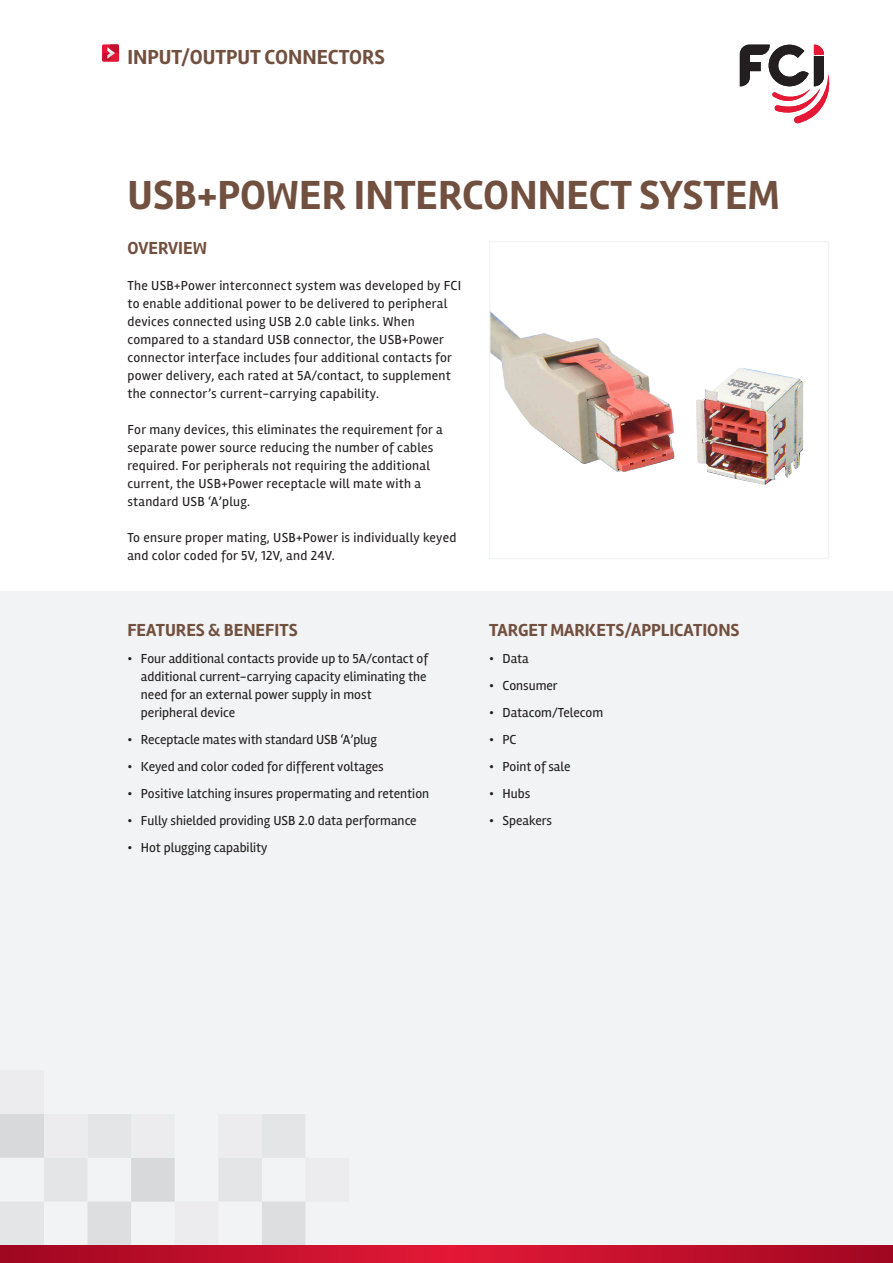
<style>
.page{position:relative;width:893px;height:1263px;background:#fff}
.page>*{position:absolute;margin:0;border:0;box-sizing:border-box;transform-origin:0 0}
.t1{font:700 42px "Rambla";color:#72503f}
.t2{font:700 21px "Rambla";color:#72503f}
.t3{font:700 18px "Rambla";color:#72503f}
.t4{font:13.5px/18px "Rambla";letter-spacing:.015em;color:#231f20}
.t5{font:13.5px "Rambla";letter-spacing:-.01em;color:#231f20}
</style>
<div class="page">
<div style="left:0;top:592px;width:893px;height:671px;background:#f2f3f4"></div>
<div style="left:102px;top:45px;width:17px;height:17px;background:#e51836"></div>
<div style="left:103px;top:53px;width:8px;height:7px;background:#c3112d"></div>
<div style="left:111px;top:45px;width:8px;height:8px;background:#c3112d"></div>
<svg style="left:107px;top:47px;width:8px;height:12px"></svg>
<svg style="left:0;top:1114px;width:305px;height:131px"></svg>
<svg style="left:0;top:1245px;width:893px;height:18px;background:#c00f2b"></svg>
<img style="left:491px;top:312px;width:313px;height:173px">
<div style="left:489px;top:241px;width:340px;height:318px;border:1px solid #f2f3f4"></div>
<svg style="left:740px;top:45px;width:90px;height:79px"></svg>
<p class="t2" style="left:127px;top:45px;width:259px">INPUT/OUTPUT CONNECTORS</p>
<p class="t1" style="left:128px;top:170px;width:654px">USB+POWER INTERCONNECT SYSTEM</p>
<p class="t3" style="left:127px;top:237px;width:81px">OVERVIEW</p>
<p class="t4" style="left:127px;top:276px;width:335px">The USB+Power interconnect system was developed by FCI to enable additional power to be delivered to peripheral devices connected using USB 2.0 cable links. When compared to a standard USB connector, the USB+Power connector interface includes four additional contacts for power delivery, each rated at 5A/contact, to supplement the connector’s current-carrying capability.</p>
<p class="t4" style="left:127px;top:420px;width:317px">For many devices, this eliminates the requirement for a separate power source reducing the number of cables required. For peripherals not requiring the additional current, the USB+Power receptacle will mate with a standard USB ‘A’plug.</p>
<p class="t4" style="left:127px;top:528px;width:330px">To ensure proper mating, USB+Power is individually keyed and color coded for 5V, 12V, and 24V.</p>
<p class="t3" style="left:127px;top:619px;width:172px">FEATURES &amp; BENEFITS</p>
<p class="t4" style="left:127px;top:650px;width:302px">• Four additional contacts provide up to 5A/contact of</p>
<p class="t4" style="left:141px;top:668px;width:287px">additional current-carrying capacity eliminating the need for an external power supply in most</p>
<p class="t4" style="left:141px;top:704px;width:96px">peripheral device</p>
<p class="t5" style="left:127px;top:732px;width:251px">• Receptacle mates with standard USB ‘A’plug</p>
<p class="t4" style="left:127px;top:758px;width:258px">• Keyed and color coded for different voltages</p>
<p class="t4" style="left:127px;top:785px;width:303px">• Positive latching insures propermating and retention</p>
<p class="t4" style="left:127px;top:812px;width:291px">• Fully shielded providing USB 2.0 data performance</p>
<p class="t4" style="left:127px;top:839px;width:142px">• Hot plugging capability</p>
<p class="t3" style="left:489px;top:619px;width:252px">TARGET MARKETS/APPLICATIONS</p>
<p class="t4" style="left:489px;top:650px;width:41px">• Data</p>
<p class="t4" style="left:489px;top:677px;width:70px">• Consumer</p>
<p class="t4" style="left:489px;top:704px;width:116px">• Datacom/Telecom</p>
<p class="t4" style="left:489px;top:731px;width:29px">• PC</p>
<p class="t4" style="left:489px;top:758px;width:83px">• Point of sale</p>
<p class="t4" style="left:489px;top:785px;width:43px">• Hubs</p>
<p class="t4" style="left:489px;top:812px;width:65px">• Speakers</p>
</div>
